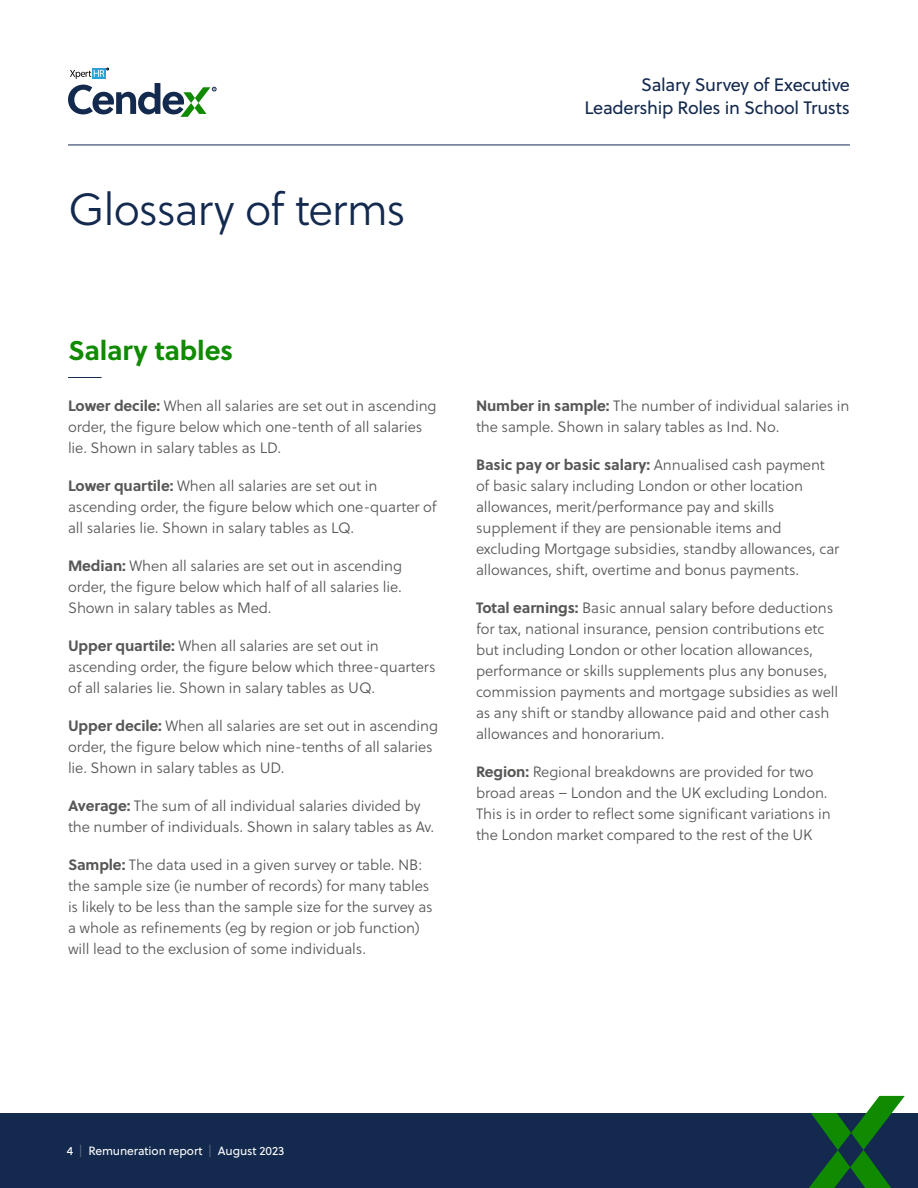
<style>
.page{position:relative;width:918px;height:1188px;background:#fff}
.page>*{position:absolute;margin:0;border:0;box-sizing:border-box;transform-origin:0 0}
.t1{font:45px "Soleil Lt";letter-spacing:-.03em;color:#13294e}
.t2{font:700 27px "Soleil";letter-spacing:-.005em;color:#108a00}
.t3{font:18px/22.5px "Soleil";letter-spacing:-.02em;color:#13294e;text-align:right}
.t4{font:15px/21px "Soleil Lt";letter-spacing:-.01em;color:#575756}
.t5{font:700 15px "Soleil";letter-spacing:-.01em;color:#575756}
.t6{font:12px "Soleil";letter-spacing:-.01em;color:#fff}
.s1{font-family:"Soleil";font-weight:700}
.s2{font-family:"Soleil Lt";font-weight:400}
.s3{color:#5a6983}
</style>
<div class="page">
<div style="left:0;top:1113px;width:918px;height:75px;background:#13294e"></div>
<hr style="left:68px;top:145px;width:782px;height:1px;background:#13294e">
<svg style="left:68px;top:68px;width:148px;height:49px"></svg>
<svg style="left:809px;top:1096px;width:96px;height:92px"></svg>
<hr style="left:68px;top:377px;width:34px;height:1px;background:#13294e">
<h1 class="t1" style="left:68px;top:178px;width:339px">Glossary of terms</h1>
<p class="t3" style="left:584px;top:73px;width:267px">Salary Survey of Executive<br>Leadership Roles in School Trusts</p>
<h2 class="t2" style="left:68px;top:330px;width:167px">Salary tables</h2>
<p class="t4" style="left:68px;top:395px;width:370px"><span class="s1">Lower decile:</span> When all salaries are set out in ascending order, the figure below which one-tenth of all salaries lie. Shown in salary tables as LD.</p>
<p class="t4" style="left:68px;top:475px;width:370px"><span class="s1">Lower quartile:</span> When all salaries are set out in ascending order, the figure below which one-quarter of all salaries lie. Shown in salary tables as LQ.</p>
<p class="t4" style="left:68px;top:555px;width:336px;text-align:justify"><span class="s1">Median:</span> When all salaries are set out in ascending order, the figure below which half of all salaries lie.<br>Shown in salary tables as Med.</p>
<p class="t4" style="left:68px;top:635px;width:369px"><span class="s1">Upper quartile:</span> When all salaries are set out in ascending order, the figure below which three-quarters of all salaries lie. Shown in salary tables as UQ.</p>
<p class="t4" style="left:68px;top:715px;width:372px"><span class="s1">Upper decile:</span> When all salaries are set out in ascending order, the figure below which nine-tenths of all salaries lie. Shown in salary tables as UD.</p>
<p class="t4" style="left:68px;top:795px;width:368px"><span class="s1">Average:</span> The sum of all individual salaries divided by the number of individuals. Shown in salary tables as Av.</p>
<p class="t4" style="left:68px;top:854px;width:366px"><span class="s1">Sample:</span> The data used in a given survey or table. NB: the sample size (ie number of records) for many tables is likely to be less than the sample size for the survey as a whole as refinements (eg by region or job function) will lead to the exclusion of some individuals.</p>
<p class="t4" style="left:476px;top:395px;width:375px"><span class="s1">Number in sample:</span> The number of individual salaries in the sample. Shown in salary tables as Ind. No.</p>
<p class="t5" style="left:476px;top:453px;width:351px">Basic pay or basic salary: <span class="s2">Annualised cash payment</span></p>
<p class="t4" style="left:476px;top:475px;width:365px">of basic salary including London or other location allowances, merit/performance pay and skills supplement if they are pensionable items and excluding Mortgage subsidies, standby allowances, car allowances, shift, overtime and bonus payments.</p>
<p class="t4" style="left:476px;top:597px;width:364px"><span class="s1">Total earnings:</span> Basic annual salary before deductions for tax, national insurance, pension contributions etc but including London or other location allowances, performance or skills supplements plus any bonuses, commission payments and mortgage subsidies as well as any shift or standby allowance paid and other cash allowances and honorarium.</p>
<p class="t4" style="left:476px;top:761px;width:356px"><span class="s1">Region:</span> Regional breakdowns are provided for two broad areas – London and the UK excluding London.<br>This is in order to reflect some significant variations in the London market compared to the rest of the UK</p>
<p class="t6" style="left:67px;top:1142px;width:219px">4 <span class="s3">|</span> Remuneration report <span class="s3">|</span> August 2023</p>
</div>
